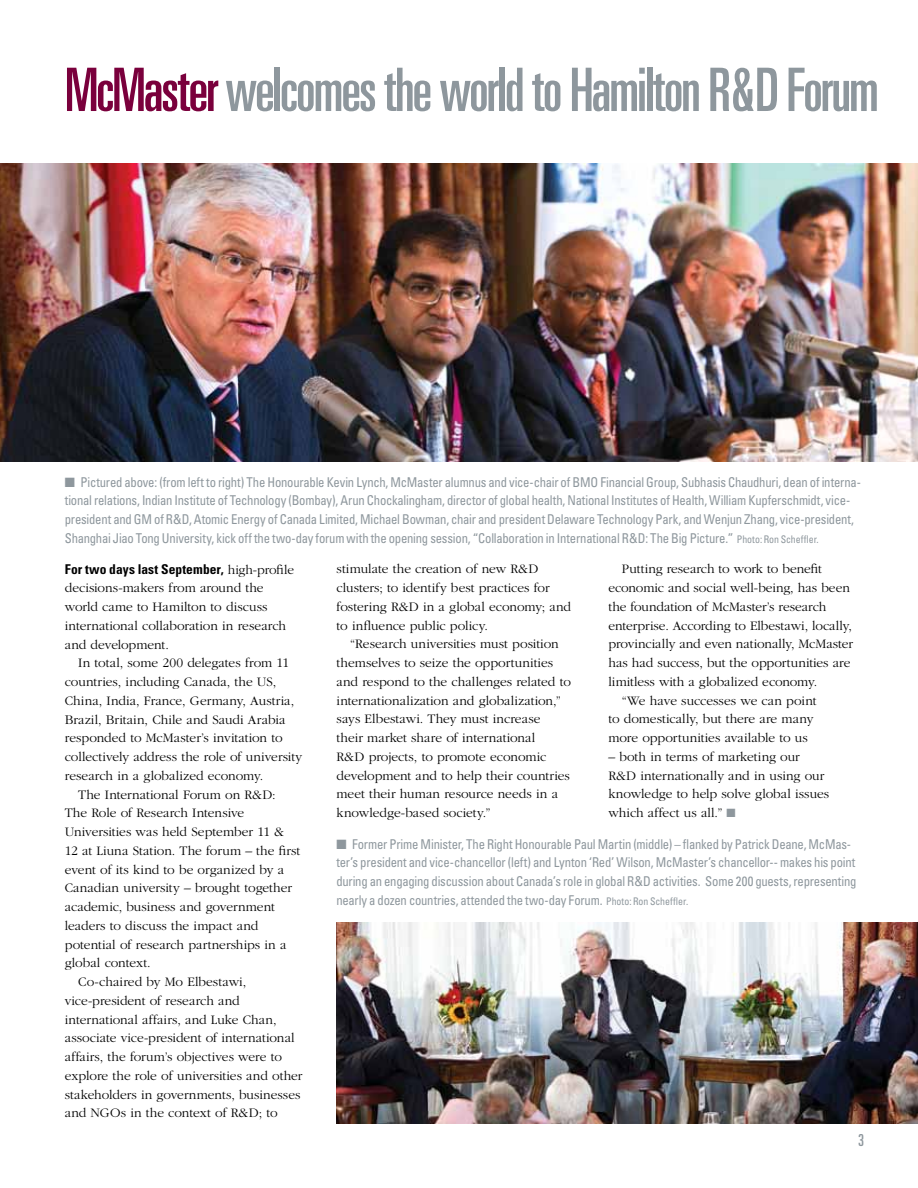
<style>
.page{position:relative;width:918px;height:1188px;background:#fff}
.page>*{position:absolute;margin:0;border:0;box-sizing:border-box;transform-origin:0 0}
.t1{font:ultra-condensed 60px "Univers";letter-spacing:-.035em;color:#8e979d}
.t2{font:ultra-condensed 16.5px "Univers";color:#8e979d}
.t3{font:300 13.5px/18.8px "Garamond";color:#000}
.t4{font:condensed 13.5px/18.8px "Univers";letter-spacing:-.015em;color:#8e979d;scale:.94 1}
.t5{font:700 condensed 13.5px "Univers";letter-spacing:.005em;color:#000}
.s1{color:#7a003c}
.s2{font-size:10.5px}
.s3{font-family:"Garamond";font-weight:300;font-stretch:normal}
.s4{color:#8e979d}
</style>
<div class="page">
<img style="left:0;top:164px;width:918px;height:297px">
<img style="left:337px;top:923px;width:581px;height:200px">
<h1 class="t1" style="left:65px;top:56px;width:816px"><span class="s1">McMaster</span> welcomes the world to Hamilton R&amp;D Forum</h1>
<p class="t4" style="left:65px;top:472px;width:848px">■ Pictured above: (from left to right) The Honourable Kevin Lynch, McMaster alumnus and vice-chair of BMO Financial Group, Subhasis Chaudhuri, dean of interna&shy;tional relations, Indian Institute of Technology (Bombay), Arun Chockalingham, director of global health, National Institutes of Health, William Kupferschmidt, vice&shy;president and GM of R&amp;D, Atomic Energy of Canada Limited, Michael Bowman, chair and president Delaware Technology Park, and Wenjun Zhang, vice-president, Shanghai Jiao Tong University, kick off the two-day forum with the opening session, “Collaboration in International R&amp;D: The Big Picture.” <span class="s2">Photo: Ron Scheffler.</span></p>
<p class="t5" style="left:65px;top:561px;width:231px">For two days last September, <span class="s3">high-profile</span></p>
<p class="t3" style="left:65px;top:579px;width:223px">decisions-makers from around the world came to Hamilton to discuss international collaboration in research and development.</p>
<p class="t3" style="left:78px;top:654px;width:213px">In total, some 200 delegates from 11</p>
<p class="t3" style="left:65px;top:673px;width:213px">countries, including Canada, the US ,</p>
<p class="t3" style="left:65px;top:691px;width:231px">China, India, France, Germany, Austria,</p>
<p class="t3" style="left:65px;top:710px;width:222px">Brazil, Britain, Chile and Saudi Arabia</p>
<p class="t3" style="left:65px;top:729px;width:219px">responded to McMaster’s invitation to</p>
<p class="t3" style="left:65px;top:748px;width:239px">collectively address the role of university</p>
<p class="t3" style="left:65px;top:766px;width:200px">research in a globalized economy.</p>
<p class="t3" style="left:78px;top:785px;width:199px">The International Forum on R&amp;D:</p>
<p class="t3" style="left:65px;top:804px;width:181px">The Role of Research Intensive</p>
<p class="t3" style="left:65px;top:823px;width:221px">Universities was held September 11 &amp;</p>
<p class="t3" style="left:65px;top:841px;width:237px">12 at Liuna Station. The forum – the first</p>
<p class="t3" style="left:65px;top:860px;width:221px">event of its kind to be organized by a</p>
<p class="t3" style="left:65px;top:879px;width:229px">Canadian university – brought together</p>
<p class="t3" style="left:65px;top:898px;width:212px">academic, business and government</p>
<p class="t3" style="left:65px;top:916px;width:195px">leaders to discuss the impact and</p>
<p class="t3" style="left:65px;top:935px;width:223px">potential of research partnerships in a</p>
<p class="t3" style="left:65px;top:954px;width:88px">global context.</p>
<p class="t3" style="left:78px;top:973px;width:169px">Co-chaired by Mo Elbestawi,</p>
<p class="t3" style="left:65px;top:991px;width:176px">vice-president of research and</p>
<p class="t3" style="left:65px;top:1010px;width:213px">international affairs, and Luke Chan,</p>
<p class="t3" style="left:65px;top:1029px;width:231px">associate vice-president of international</p>
<p class="t3" style="left:65px;top:1048px;width:219px">affairs, the forum’s objectives were to</p>
<p class="t3" style="left:65px;top:1066px;width:239px">explore the role of universities and other</p>
<p class="t3" style="left:65px;top:1085px;width:237px">stakeholders in governments, businesses</p>
<p class="t3" style="left:65px;top:1104px;width:214px">and NGOs in the context of R&amp;D; to</p>
<p class="t3" style="left:337px;top:560px;width:236px">stimulate the creation of new R&amp;D clusters; to identify best practices for fostering R&amp;D in a global economy; and to influence public policy.</p>
<p class="t3" style="left:337px;top:635px;width:236px;text-indent:14px">“Research universities must position themselves to seize the opportunities and respond to the challenges related to internationalization and globalization,” says Elbestawi. They must increase<br>their market share of international<br>R&amp;D projects, to promote economic development and to help their countries meet their human resource needs in a knowledge-based society.”</p>
<p class="t3" style="left:622px;top:560px;width:201px">Putting research to work to benefit</p>
<p class="t3" style="left:608px;top:579px;width:243px">economic and social well-being, has been</p>
<p class="t3" style="left:608px;top:597px;width:219px">the foundation of McMaster’s research</p>
<p class="t3" style="left:608px;top:616px;width:245px">enterprise. According to Elbestawi, locally,</p>
<p class="t3" style="left:608px;top:635px;width:246px">provincially and even nationally, McMaster</p>
<p class="t3" style="left:608px;top:654px;width:244px">has had success, but the opportunities are</p>
<p class="t3" style="left:608px;top:672px;width:210px">limitless with a globalized economy.</p>
<p class="t3" style="left:622px;top:691px;width:196px">“We have successes we can point</p>
<p class="t3" style="left:608px;top:710px;width:207px">to domestically, but there are many</p>
<p class="t3" style="left:608px;top:729px;width:201px">more opportunities available to us</p>
<p class="t3" style="left:608px;top:747px;width:222px">– both in terms of marketing our<br>R&amp;D internationally and in using our knowledge to help solve global issues which affect us all.” <span class="s4">■</span></p>
<p class="t4" style="left:336px;top:834px;width:555px">■ Former Prime Minister, The Right Honourable Paul Martin (middle) – flanked by Patrick Deane, McMas&shy;ter’s president and vice-chancellor (left) and Lynton ‘Red’ Wilson, McMaster’s chancellor-- makes his point during an engaging discussion about Canada’s role in global R&amp;D activities. Some 200 guests, representing nearly a dozen countries, attended the two-day Forum. <span class="s2">Photo: Ron Scheffler.</span></p>
<p class="t2" style="left:858px;top:1131px;width:7px">3</p>
</div>
